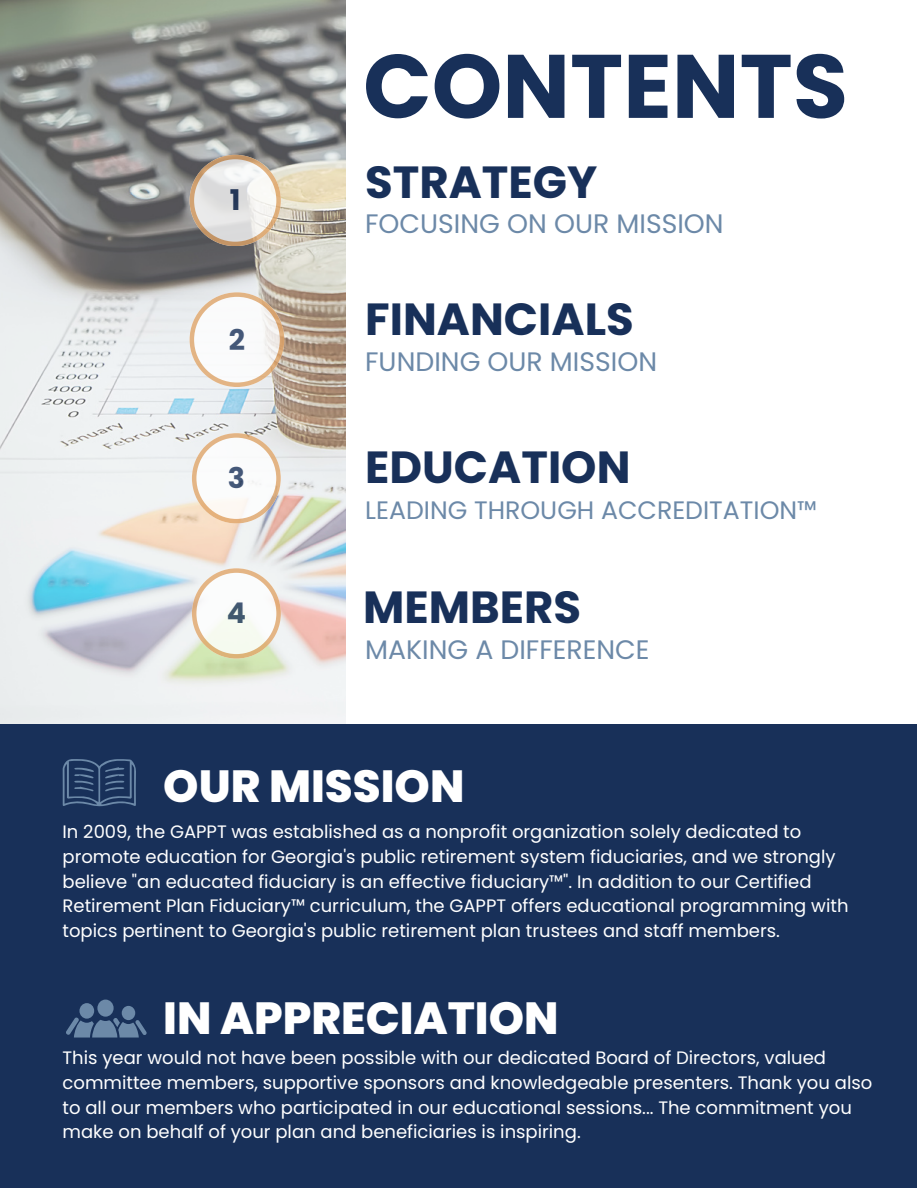
<style>
.page{position:relative;width:918px;height:1188px;background:#fff}
.page>*{position:absolute;margin:0;border:0;box-sizing:border-box;transform-origin:0 0}
.t1{font:700 90px "Poppins";color:#183059}
.t2{font:700 45px "Poppins";color:#183059}
.t3{font:800 45px "Poppins";color:#fff}
.t4{font:700 28.5px "Poppins";color:#183059}
.t5{font:26.7px "Poppins";color:#6c89a8}
.t6{font:25.2px "Poppins";color:#6c89a8}
.t7{font:18px/24.8px "Poppins";color:#fff}
</style>
<div class="page">
<img style="left:0;top:0;width:345px;height:725px">
<svg style="left:190px;top:155px;width:91px;height:91px"></svg>
<svg style="left:192px;top:568px;width:89px;height:90px"></svg>
<svg style="left:190px;top:292px;width:94px;height:95px"></svg>
<svg style="left:192px;top:433px;width:89px;height:90px"></svg>
<div style="left:0;top:725px;width:916px;height:463px;background:#183059"></div>
<div style="left:97px;top:1000px;width:17px;height:17px;background:#6c89a8;border-radius:50%"></div>
<div style="left:122px;top:1006px;width:13px;height:14px;background:#6c89a8;border-radius:50%"></div>
<div style="left:79px;top:1003px;width:15px;height:16px;background:#6c89a8;border-radius:50%"></div>
<svg style="left:66px;top:1017px;width:81px;height:21px"></svg>
<svg style="left:63px;top:759px;width:73px;height:47px"></svg>
<h3 class="t4" style="left:230px;top:180px;width:12px">1</h3>
<h3 class="t4" style="left:229px;top:320px;width:18px">2</h3>
<h3 class="t4" style="left:228px;top:458px;width:19px">3</h3>
<h3 class="t4" style="left:227px;top:594px;width:21px">4</h3>
<h3 class="t1" style="left:363px;top:23px;width:487px">CONTENTS</h3>
<p class="t2" style="left:365px;top:151px;width:234px">STRATEGY</p>
<p class="t5" style="left:365px;top:205px;width:360px">FOCUSING ON OUR MISSION</p>
<p class="t2" style="left:365px;top:288px;width:270px">FINANCIALS</p>
<h2 class="t5" style="left:365px;top:343px;width:293px">FUNDING OUR MISSION</h2>
<p class="t2" style="left:365px;top:436px;width:267px">EDUCATION</p>
<p class="t6" style="left:365px;top:493px;width:453px">LEADING THROUGH ACCREDITATION™</p>
<h1 class="t2" style="left:363px;top:576px;width:219px">MEMBERS</h1>
<h2 class="t5" style="left:365px;top:631px;width:286px">MAKING A DIFFERENCE</h2>
<h2 class="t3" style="left:163px;top:754px;width:303px">OUR MISSION</h2>
<h2 class="t7" style="left:63px;top:819px;width:787px">In 2009, the GAPPT was established as a nonprofit organization solely dedicated to promote education for Georgia's public retirement system fiduciaries, and we strongly believe "an educated fiduciary is an effective fiduciary™". In addition to our Certified Retirement Plan Fiduciary™ curriculum, the GAPPT offers educational programming with topics pertinent to Georgia's public retirement plan trustees and staff members.</h2>
<h3 class="t3" style="left:163px;top:987px;width:397px">IN APPRECIATION</h3>
<h3 class="t7" style="left:63px;top:1045px;width:811px">This year would not have been possible with our dedicated Board of Directors, valued committee members, supportive sponsors and knowledgeable presenters. Thank you also to all our members who participated in our educational sessions... The commitment you make on behalf of your plan and beneficiaries is inspiring.</h3>
</div>
